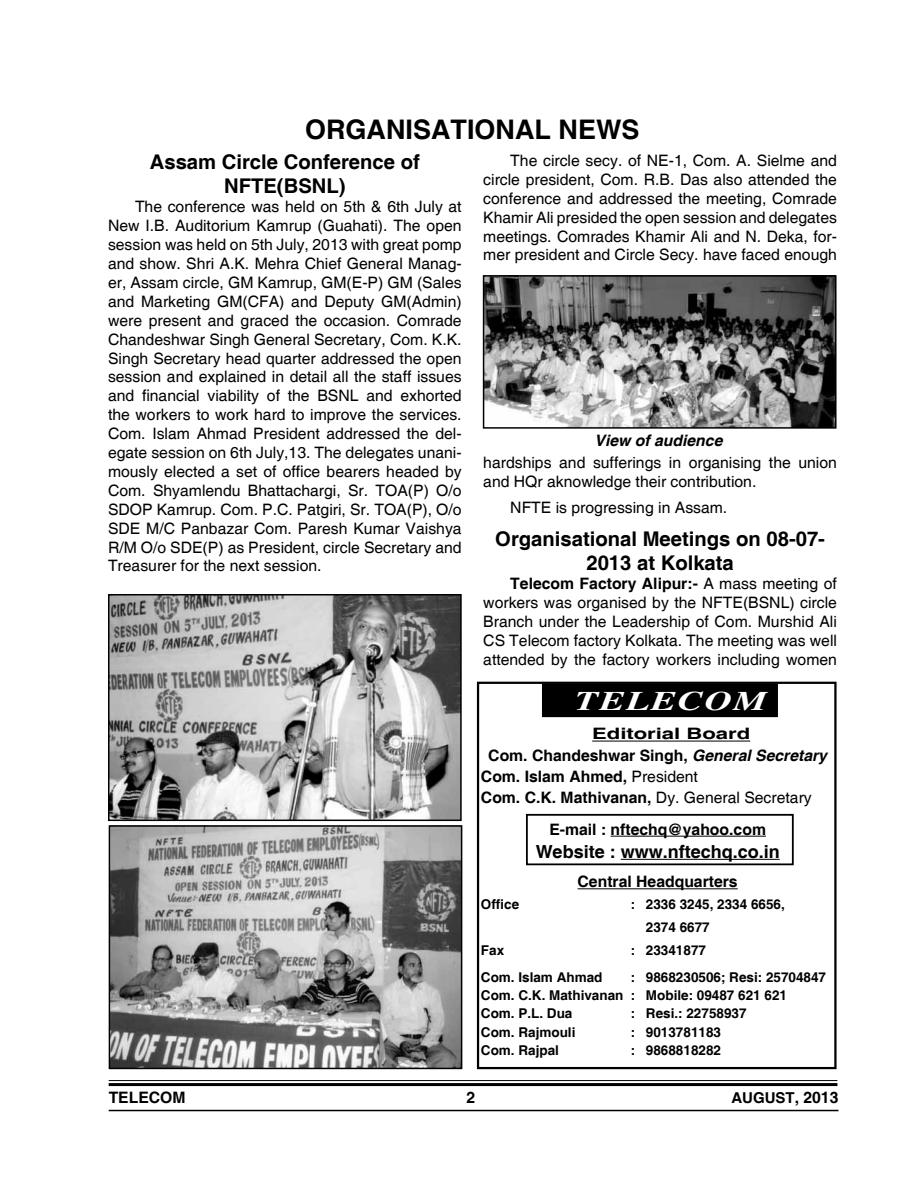
<style>
.page{position:relative;width:918px;height:1188px;background:#fff}
.page>*{position:absolute;margin:0;border:0;box-sizing:border-box;transform-origin:0 0}
.t1{font:700 27px "Helvetica";color:#000}
.t2{font:italic 700 27px "Times";letter-spacing:.04em;color:#fff;scale:1.4 1}
.t3{font:700 20.25px/24.3px "Helvetica";color:#000;text-align:center}
.t4{font:700 18px "Helvetica";color:#000}
.t5{font:15.75px/18.9px "Helvetica";color:#000;text-align:justify}
.t6{font:700 15.75px "Helvetica";color:#000}
.t7{font:700 15.75px "Helvetica";color:#000;scale:1.4 1}
.t8{font:italic 700 15.75px "Helvetica";color:#000}
.t9{font:700 15px "Helvetica";color:#000}
.t10{font:700 13.5px/18.3px "Helvetica";color:#000}
.s1{font-weight:700}
.s2{font-style:italic}
.s3{font-weight:400}
.s4{font-size:15.75px}
</style>
<div class="page">
<hr style="left:109px;top:1080px;width:728px;height:1px;background:#000">
<hr style="left:109px;top:1083px;width:728px;height:3px;background:#000">
<hr style="left:109px;top:1110px;width:729px;height:1px;background:#000">
<div style="left:543px;top:684px;width:234px;height:32px;background:#000"></div>
<div style="left:542px;top:683px;width:236px;height:34px;border:2px solid #000"></div>
<hr style="left:592px;top:741px;width:158px;height:1px;background:#000">
<hr style="left:611px;top:836px;width:155px;height:1px;background:#000">
<hr style="left:621px;top:859px;width:159px;height:1px;background:#000">
<hr style="left:578px;top:888px;width:160px;height:1px;background:#000">
<div style="left:526px;top:814px;width:268px;height:51px;border:2px solid #000"></div>
<div style="left:477px;top:682px;width:360px;height:387px;border:2px solid #000"></div>
<img style="left:110px;top:596px;width:350px;height:223px">
<div style="left:108px;top:594px;width:354px;height:227px;border:1px solid #000"></div>
<img style="left:111px;top:827px;width:349px;height:240px">
<div style="left:109px;top:825px;width:353px;height:244px;border:1px solid #000"></div>
<img style="left:485px;top:277px;width:350px;height:150px">
<div style="left:483px;top:275px;width:354px;height:154px;border:1px solid #000"></div>
<h1 class="t1" style="left:305px;top:113px;width:127px">ORGANISAT</h1>
<h1 class="t1" style="left:467px;top:113px;width:172px">IONAL NEWS</h1>
<p class="t3" style="left:150px;top:151px;width:272px">Assam Circle Conference of<br>NFTE(BSNL)</p>
<p class="t5" style="left:108px;top:198px;width:355px;text-indent:27px">The conference was held on 5th &amp; 6th July at New I.B. Auditorium Kamrup (Guahati). The open session was held on 5th July, 2013 with great pomp and show. Shri A.K. Mehra Chief General Manag&shy;er, Assam circle, GM Kamrup, GM(E-P) GM (Sales and Marketing GM(CFA) and Deputy GM(Admin) were present and graced the occasion. Comrade Chandeshwar Singh General Secretary, Com. K.K.<br>Singh Secretary head quarter addressed the open session and explained in detail all the staff issues and financial viability of the BSNL and exhorted the workers to work hard to improve the services.<br>Com. Islam Ahmad President addressed the del&shy;egate session on 6th July,13. The delegates unani&shy;mously elected a set of office bearers headed by Com. Shyamlendu Bhattachargi, Sr. TOA(P) O/o SDOP Kamrup. Com. P.C. Patgiri, Sr. TOA(P), O/o SDE M/C Panbazar Com. Paresh Kumar Vaishya R/M O/o SDE(P) as President, circle Secretary and Treasurer for the next session.</p>
<p class="t5" style="left:483px;top:152px;width:355px;text-indent:27px">The circle secy. of NE-1, Com. A. Sielme and circle president, Com. R.B. Das also attended the conference and addressed the meeting, Comrade Khamir Ali presided the open session and delegates meetings. Comrades Khamir Ali and N. Deka, for&shy;mer president and Circle Secy. have faced enough</p>
<p class="t8" style="left:595px;top:430px;width:129px">View of audience</p>
<p class="t5" style="left:483px;top:454px;width:355px">hardships and sufferings in organising the union and HQr aknowledge their contribution.</p>
<p class="t5" style="left:510px;top:498px;width:219px">NFTE is progressing in Assam.</p>
<p class="t3" style="left:495px;top:528px;width:331px">Organisational Meetings on 08-07-<br>2013 at Kolkata</p>
<p class="t5" style="left:483px;top:575px;width:355px;text-indent:27px"><span class="s1">Telecom Factory Alipur:-</span> A mass meeting of workers was organised by the NFTE(BSNL) circle Branch under the Leadership of Com. Murshid Ali CS Telecom factory Kolkata. The meeting was well attended by the factory workers including women</p>
<h1 class="t2" style="left:575px;top:685px;width:138px">TELECOM</h1>
<p class="t7" style="left:592px;top:724px;width:114px">Editorial Board</p>
<p class="t6" style="left:488px;top:745px;width:340px">Com. Chandeshwar Singh, <span class="s2">General Secretary</span></p>
<p class="t6" style="left:481px;top:766px;width:219px">Com. Islam Ahmed, <span class="s3">President</span></p>
<p class="t6" style="left:481px;top:788px;width:332px">Com. C.K. Mathivanan, <span class="s3">Dy. General Secretary</span></p>
<p class="t6" style="left:549px;top:819px;width:218px">E-mail : nftechq@yahoo.com</p>
<p class="t4" style="left:536px;top:840px;width:246px">Website : www.nftechq.co.in</p>
<p class="t6" style="left:578px;top:872px;width:162px">Central Headquarters</p>
<p class="t10" style="left:481px;top:896px;width:40px">Office</p>
<p class="t10" style="left:646px;top:893px;width:140px;line-height:23px;text-indent:-15px">: 2336 3245, 2334 6656,<br>2374 6677</p>
<p class="t10" style="left:481px;top:941px;width:25px">Fax</p>
<p class="t10" style="left:631px;top:941px;width:77px">: 23341877</p>
<p class="t10" style="left:481px;top:968px;width:123px">Com. Islam Ahmad</p>
<p class="t10" style="left:481px;top:968px;width:347px;text-indent:150px">: 9868230506; Resi: 25704847<br>Com. C.K. Mathivanan : Mobile: 09487 621 621<br>Com. P.L. Dua</p>
<p class="t10" style="left:631px;top:1005px;width:117px">: Resi.: 22758937</p>
<p class="t10" style="left:481px;top:1023px;width:96px">Com. Rajmouli</p>
<p class="t10" style="left:631px;top:1023px;width:92px">: 9013781183</p>
<p class="t10" style="left:481px;top:1042px;width:80px">Com. Rajpal</p>
<p class="t10" style="left:631px;top:1042px;width:92px">: 9868818282</p>
<p class="t6" style="left:109px;top:1088px;width:11px">Telecom</p>
<p class="t6" style="left:466px;top:1088px;width:10px">2</p>
<p class="t9" style="left:731px;top:1089px;width:109px">August<span class="s4">, 2013</span></p>
</div>
